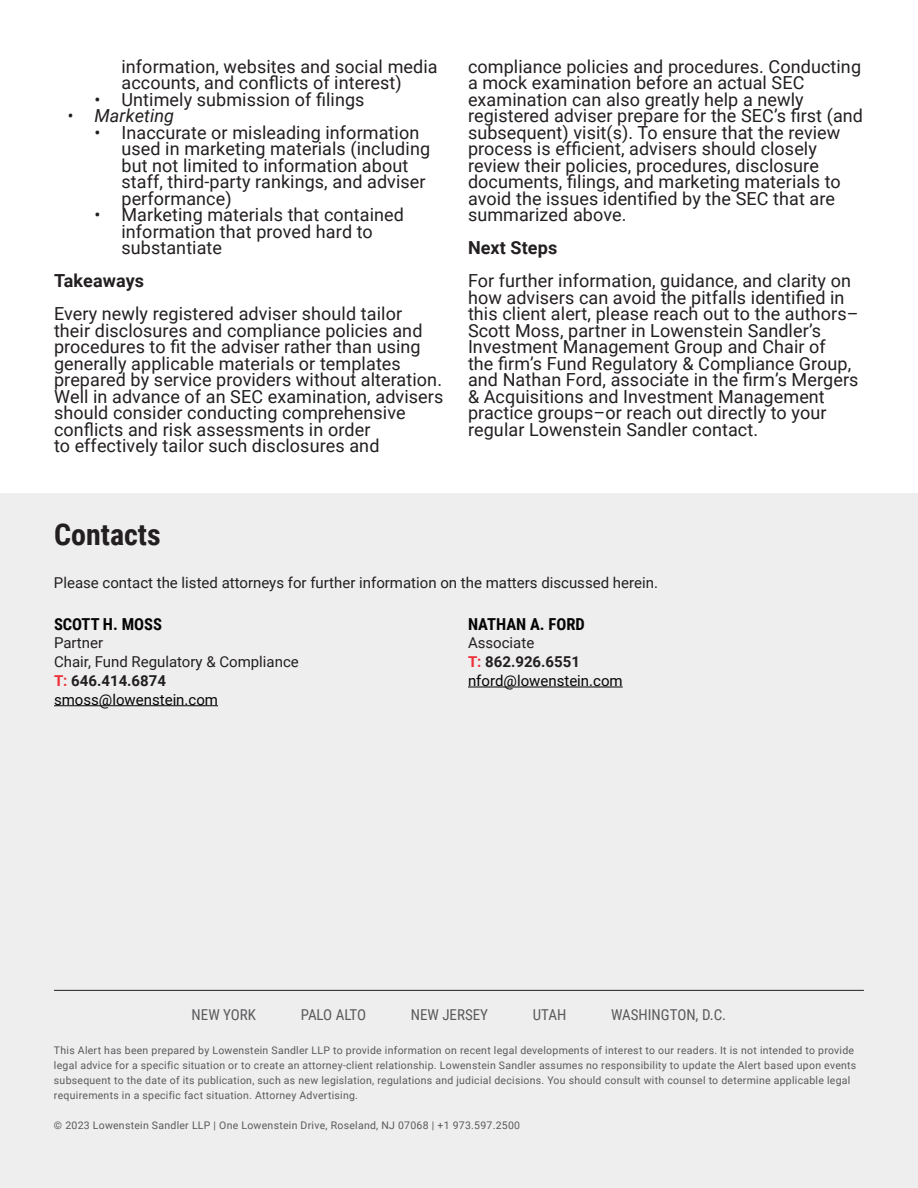
<style>
.page{position:relative;width:918px;height:1188px;background:#fff}
.page>*{position:absolute;margin:0;border:0;box-sizing:border-box;transform-origin:0 0}
.t1{font:700 30px "Roboto Condensed";color:#231f20}
.Body{font:18px/16.5px "Roboto";letter-spacing:.005em;color:#231f20}
.Body-2{font:700 18px "Roboto";letter-spacing:.005em;color:#231f20}
.t2{font:italic 18px "Roboto";letter-spacing:.005em;color:#231f20}
.Body-3{font:700 16.5px "Roboto Condensed";color:#040503}
.Body-4{font:15px/18.8px "Roboto";color:#231f20}
.Body-5{font:15px/18.8px "Roboto";color:#040503}
.t3{font:15px "Roboto Condensed";color:#5a595b}
.t4{font:15px "Roboto Condensed";letter-spacing:-.025em;color:#5a595b}
.t5{font:10.5px/15px "Roboto";letter-spacing:.025em;color:#5a595b}
.s1{font-weight:700;color:#ee3037}
.s2{font-weight:700}
.s3{color:#040503}
.s4{color:#231f20}
.s5{font-weight:700;color:#231f20}
</style>
<div class="page">
<div style="left:0;top:494px;width:918px;height:694px;background:#eeeeef"></div>
<hr style="left:54px;top:705px;width:164px;height:1px;background:#040503">
<hr style="left:468px;top:687px;width:155px;height:1px;background:#040503">
<hr style="left:54px;top:990px;width:810px;height:1px;background:#231f20">
<p class="Body" style="left:122px;top:58px;width:318px">information, websites and social media accounts, and conflicts of interest)</p>
<p class="Body" style="left:94px;top:91px;width:272px">• Untimely submission of filings</p>
<p class="t2" style="left:68px;top:103px;width:108px">• Marketing</p>
<p class="Body" style="left:122px;top:124px;width:310px;text-indent:-27px">• Inaccurate or misleading information used in marketing materials (including but not limited to information about staff, third-party rankings, and adviser performance)</p>
<p class="Body" style="left:122px;top:206px;width:284px;text-indent:-27px">• Marketing materials that contained information that proved hard to substantiate</p>
<p class="Body-2" style="left:54px;top:268px;width:92px">Takeaways</p>
<p class="Body" style="left:54px;top:305px;width:391px">Every newly registered adviser should tailor<br>their disclosures and compliance policies and procedures to fit the adviser rather than using generally applicable materials or templates prepared by service providers without alteration.<br>Well in advance of an SEC examination, advisers should consider conducting comprehensive conflicts and risk assessments in order<br>to effectively tailor such disclosures and</p>
<p class="Body" style="left:468px;top:58px;width:397px">compliance policies and procedures. Conducting a mock examination before an actual SEC examination can also greatly help a newly registered adviser prepare for the SEC’s first (and subsequent) visit(s). To ensure that the review process is efficient, advisers should closely review their policies, procedures, disclosure documents, filings, and marketing materials to avoid the issues identified by the SEC that are summarized above.</p>
<p class="Body-2" style="left:468px;top:235px;width:91px">Next Steps</p>
<p class="Body" style="left:468px;top:272px;width:392px">For further information, guidance, and clarity on how advisers can avoid the pitfalls identified in this client alert, please reach out to the authors– Scott Moss, partner in Lowenstein Sandler’s Investment Management Group and Chair of<br>the firm’s Fund Regulatory &amp; Compliance Group, and Nathan Ford, associate in the firm’s Mergers &amp; Acquisitions and Investment Management practice groups–or reach out directly to your regular Lowenstein Sandler contact.</p>
<p class="t1" style="left:54px;top:514px;width:108px">Contacts</p>
<p class="Body-4" style="left:54px;top:573px;width:606px">Please contact the listed attorneys for further information on the matters discussed herein.</p>
<p class="Body-3" style="left:54px;top:612px;width:109px">SCOTT H. MOSS</p>
<p class="Body-4" style="left:54px;top:633px;width:246px">Partner<br>Chair, Fund Regulatory &amp; Compliance<br><span class="s1">T:</span> <span class="s2">646.414.6874 </span><span class="s3">smoss@lowenstein.com</span></p>
<p class="Body-3" style="left:468px;top:612px;width:118px">NATHAN A. FORD</p>
<p class="Body-5" style="left:468px;top:633px;width:156px"><span class="s4">Associate<br></span><span class="s1">T:</span> <span class="s5">862.926.6551 </span>nford@lowenstein.com</p>
<p class="t3" style="left:192px;top:1004px;width:66px">NEW YORK</p>
<p class="t4" style="left:301px;top:1004px;width:67px">PALO ALTO</p>
<p class="t3" style="left:411px;top:1004px;width:79px">NEW JERSEY</p>
<p class="t3" style="left:533px;top:1004px;width:35px">UTAH</p>
<p class="t3" style="left:611px;top:1004px;width:117px">WASHINGTON, D.C.</p>
<p class="t5" style="left:54px;top:1042px;width:804px">This Alert has been prepared by Lowenstein Sandler LLP to provide information on recent legal developments of interest to our readers. It is not intended to provide legal advice for a specific situation or to create an attorney-client relationship. Lowenstein Sandler assumes no responsibility to update the Alert based upon events subsequent to the date of its publication, such as new legislation, regulations and judicial decisions. You should consult with counsel to determine applicable legal requirements in a specific fact situation. Attorney Advertising.</p>
<p class="t5" style="left:54px;top:1117px;width:468px">© 2023 Lowenstein Sandler LLP | One Lowenstein Drive, Roseland, NJ 07068 | +1 973.597.2500</p>
</div>
